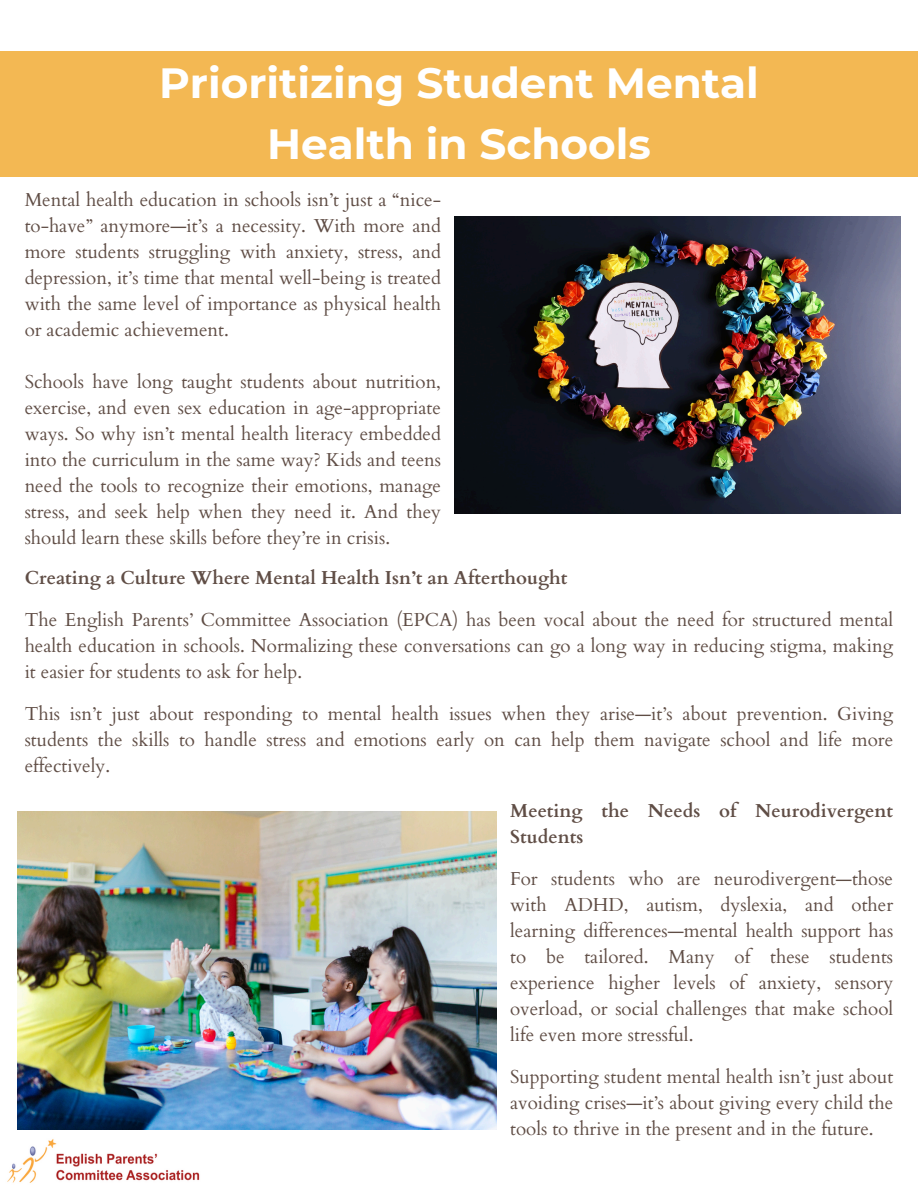
<style>
.page{position:relative;width:918px;height:1188px;background:#fff}
.page>*{position:absolute;margin:0;border:0;box-sizing:border-box;transform-origin:0 0}
.t1{font:700 42.15px/60.8px "Montserrat";color:#fff;text-align:center}
.t2{font:18.75px/26px "Cardo";color:#382117;text-align:justify}
.t3{font:700 18.75px/26px "Cardo";color:#382117}
</style>
<div class="page">
<img style="left:7px;top:1129px;width:199px;height:54px">
<div style="left:0;top:51px;width:918px;height:125px;background:#f3b853"></div>
<img style="left:455px;top:217px;width:445px;height:297px">
<img style="left:18px;top:811px;width:478px;height:318px">
<h1 class="t1" style="left:159px;top:53px;width:601px">Prioritizing Student Mental<br>Health in Schools</h1>
<p class="t2" style="left:25px;top:187px;width:418px">Mental health education in schools isn’t just a “nice&shy;to-have” anymore—it’s a necessity. With more and more students struggling with anxiety, stress, and depression, it’s time that mental well-being is treated with the same level of importance as physical health or academic achievement.</p>
<p class="t2" style="left:25px;top:369px;width:418px">Schools have long taught students about nutrition, exercise, and even sex education in age-appropriate ways. So why isn’t mental health literacy embedded into the curriculum in the same way? Kids and teens need the tools to recognize their emotions, manage stress, and seek help when they need it. And they should learn these skills before they’re in crisis.</p>
<p class="t3" style="left:25px;top:566px;width:544px">Creating a Culture Where Mental Health Isn’t an Afterthought</p>
<p class="t2" style="left:25px;top:608px;width:870px">The English Parents’ Committee Association (EPCA) has been vocal about the need for structured mental health education in schools. Normalizing these conversations can go a long way in reducing stigma, making it easier for students to ask for help.</p>
<p class="t2" style="left:25px;top:702px;width:870px">This isn’t just about responding to mental health issues when they arise—it’s about prevention. Giving students the skills to handle stress and emotions early on can help them navigate school and life more effectively.</p>
<p class="t3" style="left:510px;top:798px;width:384px">Meeting the Needs of Neurodivergent<br>Students</p>
<p class="t2" style="left:510px;top:866px;width:385px">For students who are neurodivergent—those with ADHD, autism, dyslexia, and other learning differences—mental health support has to be tailored. Many of these students experience higher levels of anxiety, sensory overload, or social challenges that make school life even more stressful.</p>
<p class="t2" style="left:510px;top:1064px;width:385px">Supporting student mental health isn’t just about avoiding crises—it’s about giving every child the tools to thrive in the present and in the future.</p>
</div>
